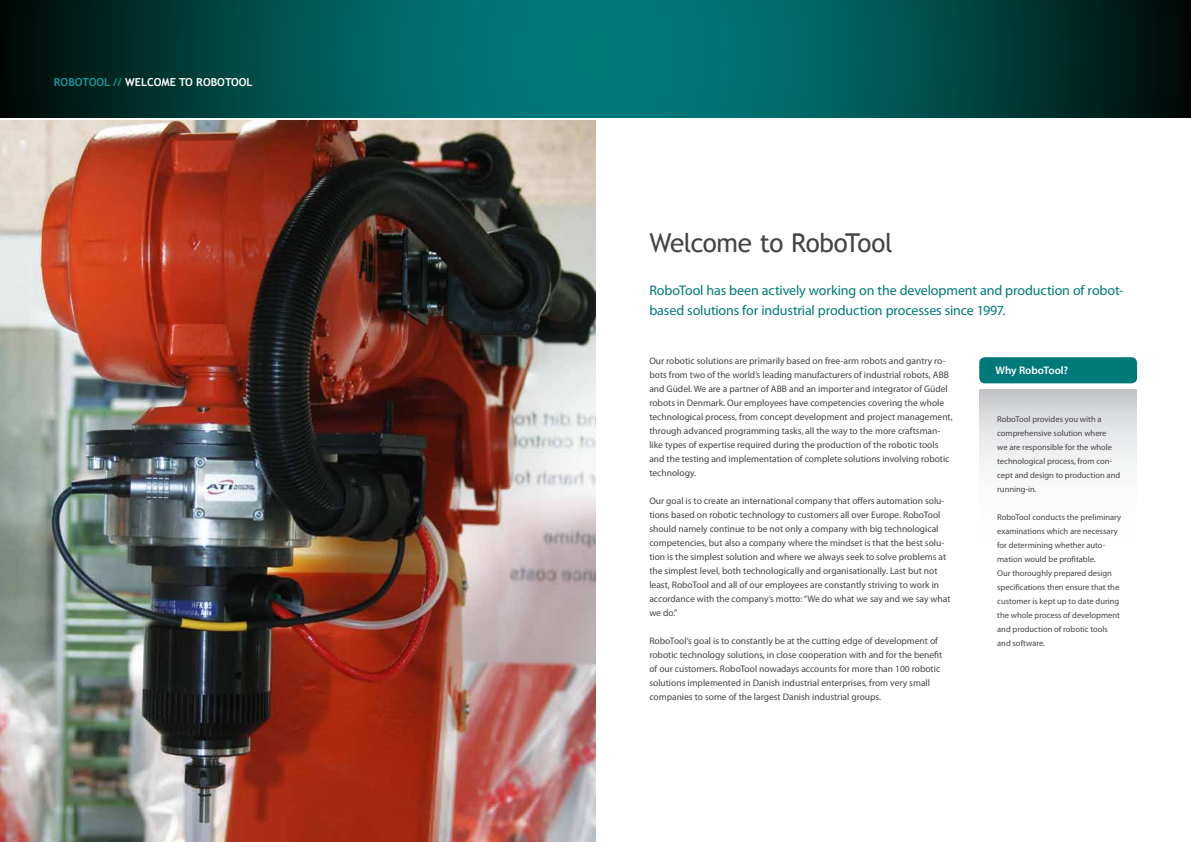
<style>
.page{position:relative;width:1191px;height:842px;background:#fff}
.page>*{position:absolute;margin:0;border:0;box-sizing:border-box;transform-origin:0 0}
.t1{font:26px "Trebuchet MS";letter-spacing:-.025em;color:#454347}
.t2{font:14px/20px "Myriad Pro";letter-spacing:-.005em;color:#00797a}
.t3{font:700 11px "Trebuchet MS";color:#fff}
.t4{font:600 11px "Myriad Pro";letter-spacing:-.005em;color:#fff}
.t5{font:700 11px "Trebuchet MS";color:#20979a}
.t6{font:9.5px/14px "Myriad Pro";color:#454347}
.t7{font:8.5px/14px "Myriad Pro";color:#454347}
.s1{color:#20979a}
</style>
<div class="page">
<svg style="left:0;top:0;width:1191px;height:117px;background:#004e4c"></svg>
<img style="left:0;top:120px;width:595px;height:722px">
<svg style="left:979px;top:390px;width:158px;height:78px"></svg>
<div style="left:979px;top:357px;width:158px;height:26px;background:#00797a"></div>
<p class="t5" style="left:54px;top:75px;width:8px">ROBOTOOL</p>
<p class="t3" style="left:113px;top:75px;width:141px"><span class="s1">//</span> WELCOME TO ROBOTOOL</p>
<h1 class="t1" style="left:649px;top:227px;width:245px">Welcome to RoboTool</h1>
<h2 class="t2" style="left:649px;top:280px;width:475px">RoboTool has been actively working on the development and production of robot&shy;based solutions for industrial production processes since 1997.</h2>
<p class="t6" style="left:649px;top:354px;width:305px">Our robotic solutions are primarily based on free-arm robots and gantry ro&shy;bots from two of the world’s leading manufacturers of industrial robots, ABB and Güdel. We are a partner of ABB and an importer and integrator of Güdel robots in Denmark. Our employees have competencies covering the whole technological process, from concept development and project management, through advanced programming tasks, all the way to the more craftsman&shy;like types of expertise required during the production of the robotic tools and the testing and implementation of complete solutions involving robotic technology.</p>
<p class="t6" style="left:649px;top:494px;width:302px">Our goal is to create an international company that offers automation solu&shy;tions based on robotic technology to customers all over Europe. RoboTool should namely continue to be not only a company with big technological competencies, but also a company where the mindset is that the best solu&shy;tion is the simplest solution and where we always seek to solve problems at the simplest level, both technologically and organisationally. Last but not least, RoboTool and all of our employees are constantly striving to work in accordance with the company’s motto: “We do what we say and we say what we do.”</p>
<p class="t6" style="left:649px;top:634px;width:294px">RoboTool’s goal is to constantly be at the cutting edge of development of robotic technology solutions, in close cooperation with and for the benefit of our customers. RoboTool nowadays accounts for more than 100 robotic solutions implemented in Danish industrial enterprises, from very small companies to some of the largest Danish industrial groups.</p>
<p class="t4" style="left:995px;top:364px;width:74px">Why RoboTool?</p>
<p class="t7" style="left:997px;top:412px;width:124px">RoboTool provides you with a comprehensive solution where<br>we are responsible for the whole technological process, from con&shy;cept and design to production and running-in.</p>
<p class="t7" style="left:997px;top:510px;width:125px">RoboTool conducts the preliminary examinations which are necessary for determining whether auto&shy;mation would be profitable.<br>Our thoroughly prepared design specifications then ensure that the customer is kept up to date during the whole process of development and production of robotic tools and software.</p>
</div>
